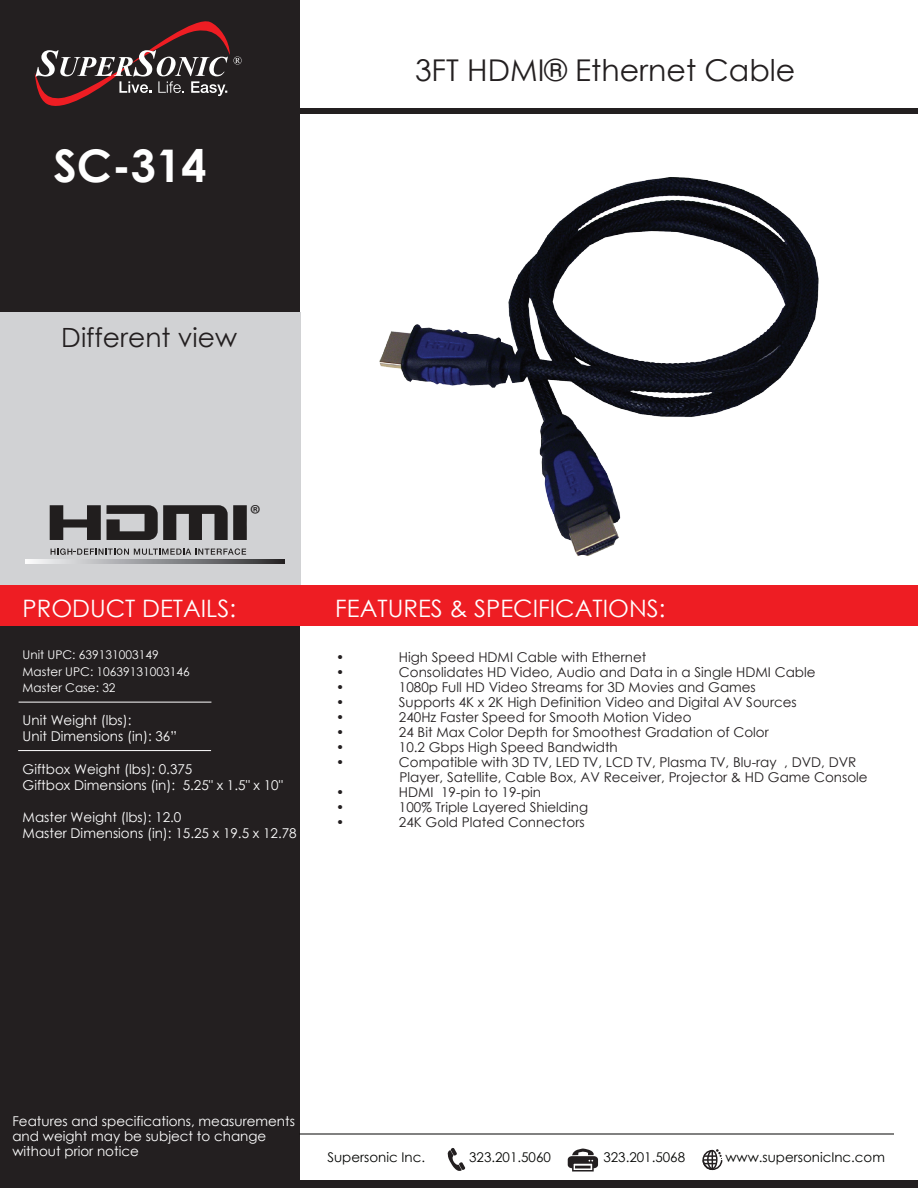
<style>
.page{position:relative;width:918px;height:1188px;background:#fff}
.page>*{position:absolute;margin:0;border:0;box-sizing:border-box;transform-origin:0 0}
.t1{font:700 45px "Century Gothic";color:#fff}
.t2{font:30px "Century Gothic";color:#231f20}
.t3{font:26.55px "Century Gothic";color:#231f20}
.t4{font:26.4px "Myriad Pro";color:#211e1e}
.t5{font:24px "Century Gothic";color:#fff}
.t6{font:13.5px/15px "Century Gothic";color:#231f20}
.t7{font:13.5px/16.2px "Century Gothic";color:#fff}
.t8{font:13.35px "Century Gothic";color:#040503}
.t9{font:12px/16.5px "Century Gothic";color:#fff}
</style>
<div class="page">
<div style="left:0;top:0;width:300px;height:1188px;background:#231f20"></div>
<div style="left:0;top:312px;width:300px;height:275px;background:#d1d2d4"></div>
<hr style="left:300px;top:1134px;width:594px;height:1px;background:#040503">
<div style="left:0;top:1181px;width:918px;height:7px;background:#231f20"></div>
<div style="left:0;top:585px;width:918px;height:41px;background:#ee1d23"></div>
<svg style="left:447px;top:1148px;width:18px;height:23px"></svg>
<div style="left:568px;top:1156px;width:30px;height:12px;background:#231f20;border-radius:4px"></div>
<svg style="left:572px;top:1168px;width:22px;height:4px"></svg>
<svg style="left:572px;top:1149px;width:24px;height:19px"></svg>
<svg style="left:702px;top:1149px;width:21px;height:22px"></svg>
<svg style="left:35px;top:21px;width:207px;height:85px"></svg>
<hr style="left:19px;top:702px;width:192px;height:1px;background:#fff">
<hr style="left:18px;top:750px;width:193px;height:1px;background:#fff">
<div style="left:300px;top:108px;width:618px;height:6px;background:#231f20"></div>
<img style="left:379px;top:177px;width:440px;height:379px">
<svg style="left:26px;top:559px;width:258px;height:5px"></svg>
<svg style="left:50px;top:505px;width:197px;height:35px"></svg>
<svg style="left:51px;top:548px;width:195px;height:7px"></svg>
<h1 class="t1" style="left:54px;top:132px;width:154px">SC-314</h1>
<h3 class="t3" style="left:61px;top:319px;width:177px">Different view</h3>
<h2 class="t2" style="left:415px;top:49px;width:382px">3FT HDMI® Ethernet Cable</h2>
<h3 class="t4" style="left:250px;top:498px;width:13px">®</h3>
<h3 class="t5" style="left:23px;top:591px;width:215px">PRODUCT DETAILS:</h3>
<p class="t9" style="left:23px;top:647px;width:169px">Unit UPC: 639131003149<br>Master UPC: 10639131003146<br>Master Case: 32</p>
<p class="t7" style="left:23px;top:712px;width:156px">Unit Weight (lbs):<br>Unit Dimensions (in): 36”</p>
<p class="t7" style="left:23px;top:760px;width:262px">Giftbox Weight (lbs): 0.375<br>Giftbox Dimensions (in): 5.25" x 1.5" x 10"</p>
<p class="t7" style="left:23px;top:809px;width:276px">Master Weight (lbs): 12.0<br>Master Dimensions (in): 15.25 x 19.5 x 12.78</p>
<h3 class="t5" style="left:335px;top:591px;width:332px">FEATURES &amp; SPECIFICATIONS:</h3>
<p class="t6" style="left:336px;top:649px;width:10px">•</p>
<p class="t6" style="left:399px;top:649px;width:249px">High Speed HDMI Cable with Ethernet</p>
<p class="t6" style="left:336px;top:664px;width:10px">•</p>
<p class="t6" style="left:399px;top:664px;width:418px">Consolidates HD Video, Audio and Data in a Single HDMI Cable</p>
<p class="t6" style="left:336px;top:679px;width:10px">•</p>
<p class="t6" style="left:399px;top:679px;width:358px">1080p Full HD Video Streams for 3D Movies and Games</p>
<p class="t6" style="left:336px;top:694px;width:10px">•</p>
<p class="t6" style="left:399px;top:694px;width:399px">Supports 4K x 2K High Definition Video and Digital AV Sources</p>
<p class="t6" style="left:336px;top:709px;width:10px">•</p>
<p class="t6" style="left:399px;top:709px;width:294px">240Hz Faster Speed for Smooth Motion Video</p>
<p class="t6" style="left:336px;top:724px;width:10px">•</p>
<p class="t6" style="left:399px;top:724px;width:371px">24 Bit Max Color Depth for Smoothest Gradation of Color</p>
<p class="t6" style="left:336px;top:739px;width:10px">•</p>
<p class="t6" style="left:399px;top:739px;width:220px">10.2 Gbps High Speed Bandwidth</p>
<p class="t6" style="left:336px;top:754px;width:10px">•</p>
<p class="t6" style="left:399px;top:754px;width:470px">Compatible with 3D TV, LED TV, LCD TV, Plasma TV, Blu-ray , DVD, DVR<br>Player, Satellite, Cable Box, AV Receiver, Projector &amp; HD Game Console</p>
<p class="t6" style="left:336px;top:784px;width:10px">•</p>
<p class="t6" style="left:399px;top:784px;width:144px">HDMI 19-pin to 19-pin</p>
<p class="t6" style="left:336px;top:799px;width:10px">•</p>
<p class="t6" style="left:399px;top:799px;width:191px">100% Triple Layered Shielding</p>
<p class="t6" style="left:336px;top:814px;width:10px">•</p>
<p class="t6" style="left:399px;top:814px;width:187px">24K Gold Plated Connectors</p>
<p class="t7" style="left:12px;top:1113px;width:284px;line-height:15px">Features and specifications, measurements and weight may be subject to change without prior notice</p>
<p class="t8" style="left:327px;top:1148px;width:99px">Supersonic Inc.</p>
<p class="t8" style="left:469px;top:1148px;width:83px">323.201.5060</p>
<p class="t8" style="left:603px;top:1148px;width:83px">323.201.5068</p>
<p class="t8" style="left:725px;top:1148px;width:161px">www.supersonicInc.com</p>
</div>
